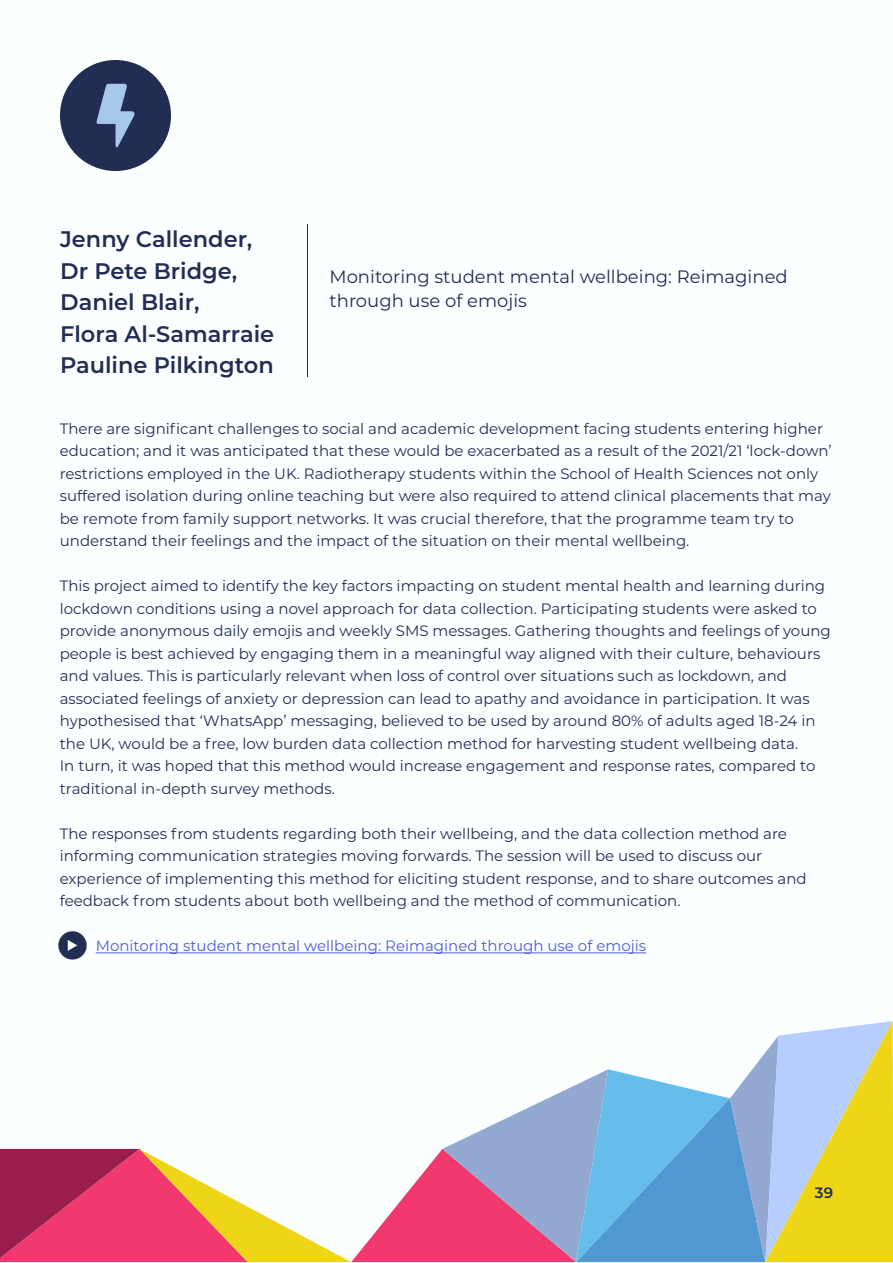
<style>
.page{position:relative;width:893px;height:1263px;background:#fbffff}
.page>*{position:absolute;margin:0;border:0;box-sizing:border-box;transform-origin:0 0}
.Heading_2{font:600 22.5px "Montserrat";color:#222d54}
.Heading_2-2{font:18px/24px "Montserrat";color:#222d54}
.Heading_2-3{font:15px/22.5px "Montserrat";color:#222d54}
.Heading_2-4{font:15px "Montserrat";color:#4f5cd6}
.t1{font:600 15px "Montserrat";color:#222d54}
</style>
<div class="page">
<div style="left:60px;top:60px;width:111px;height:111px;background:#222d54;border-radius:50%"></div>
<svg style="left:96px;top:84px;width:39px;height:63px"></svg>
<svg style="left:0;top:1021px;width:893px;height:241px"></svg>
<hr style="left:307px;top:224px;width:1px;height:153px;background:#222d54">
<hr style="left:96px;top:952px;width:550px;height:1px;background:#4f5cd6">
<img style="left:58px;top:931px;width:29px;height:29px">
<h2 class="Heading_2" style="left:60px;top:223px;width:194px">Jenny Callender,</h2>
<h2 class="Heading_2" style="left:60px;top:255px;width:179px">Dr Pete Bridge,</h2>
<h2 class="Heading_2" style="left:60px;top:286px;width:141px">Daniel Blair,</h2>
<h2 class="Heading_2" style="left:60px;top:318px;width:216px">Flora Al-Samarraie</h2>
<h2 class="Heading_2" style="left:60px;top:349px;width:215px">Pauline Pilkington</h2>
<h2 class="Heading_2-2" style="left:329px;top:264px;width:460px">Monitoring student mental wellbeing: Reimagined through use of emojis</h2>
<h2 class="Heading_2-3" style="left:60px;top:417px;width:773px">There are significant challenges to social and academic development facing students entering higher education; and it was anticipated that these would be exacerbated as a result of the 2021/21 ‘lock-down’ restrictions employed in the UK. Radiotherapy students within the School of Health Sciences not only suffered isolation during online teaching but were also required to attend clinical placements that may be remote from family support networks. It was crucial therefore, that the programme team try to</h2>
<h2 class="Heading_2-3" style="left:60px;top:529px;width:631px">understand their feelings and the impact of the situation on their mental wellbeing.</h2>
<h2 class="Heading_2-3" style="left:60px;top:574px;width:773px">This project aimed to identify the key factors impacting on student mental health and learning during lockdown conditions using a novel approach for data collection. Participating students were asked to provide anonymous daily emojis and weekly SMS messages. Gathering thoughts and feelings of young people is best achieved by engaging them in a meaningful way aligned with their culture, behaviours and values. This is particularly relevant when loss of control over situations such as lockdown, and</h2>
<h2 class="Heading_2-3" style="left:60px;top:687px;width:757px">associated feelings of anxiety or depression can lead to apathy and avoidance in participation. It was hypothesised that ‘WhatsApp’ messaging, believed to be used by around 80% of adults aged 18-24 in the UK, would be a free, low burden data collection method for harvesting student wellbeing data.<br>In turn, it was hoped that this method would increase engagement and response rates, compared to traditional in-depth survey methods.</h2>
<h2 class="Heading_2-3" style="left:60px;top:822px;width:748px">The responses from students regarding both their wellbeing, and the data collection method are informing communication strategies moving forwards. The session will be used to discuss our experience of implementing this method for eliciting student response, and to share outcomes and feedback from students about both wellbeing and the method of communication.</h2>
<h2 class="Heading_2-4" style="left:96px;top:936px;width:552px">Monitoring student mental wellbeing: Reimagined through use of emojis</h2>
<p class="t1" style="left:815px;top:1182px;width:20px">39</p>
</div>
